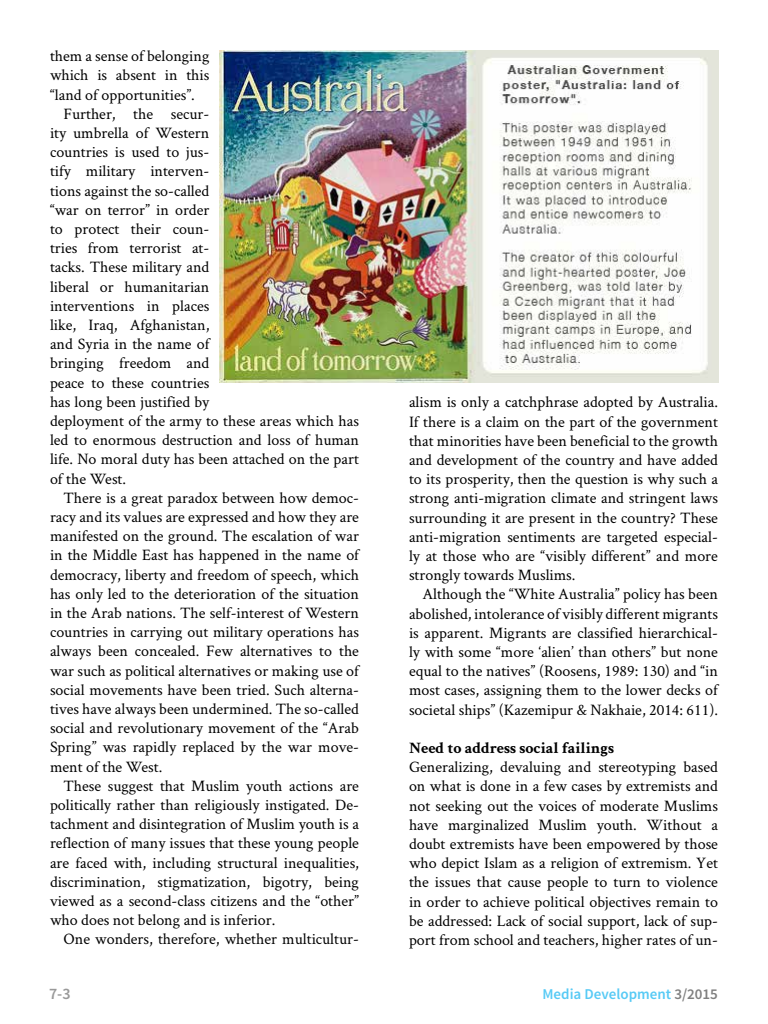
<style>
.page{position:relative;width:768px;height:1024px;background:#fff}
.page>*{position:absolute;margin:0;border:0;box-sizing:border-box;transform-origin:0 0}
.t1{font:16px/19.2px "Crimson Text";color:#000;text-align:justify}
.t2{font:700 16px "Crimson Text";color:#000}
.t3{font:600 16px "Source Sans Pro";color:#999}
.t4{font:600 15px "Source Sans Pro";color:#57caf5}
.s1{color:#808080}
</style>
<div class="page">
<img style="left:219px;top:50px;width:499px;height:333px">
<p class="t1" style="left:50px;top:46px;width:161px">them a sense of belonging which is absent in this “land of opportunities”.</p>
<p class="t1" style="left:50px;top:104px;width:311px;text-align:left;text-indent:14px">Further, the secur-<br>ity umbrella of Western<br>countries is used to jus-<br>tify military interven-<br>tions against the so-called<br>“war on terror” in order<br>to protect their coun-<br>tries from terrorist at-<br>tacks. These military and<br>liberal or humanitarian<br>interventions in places<br>like, Iraq, Afghanistan,<br>and Syria in the name of<br>bringing freedom and<br>peace to these countries<br>has long been justified by<br>deployment of the army to these areas which has led to enormous destruction and loss of human life. No moral duty has been attached on the part of the West.</p>
<p class="t1" style="left:50px;top:488px;width:311px;text-indent:14px">There is a great paradox between how democ&shy;racy and its values are expressed and how they are manifested on the ground. The escalation of war in the Middle East has happened in the name of democracy, liberty and freedom of speech, which has only led to the deterioration of the situation in the Arab nations. The self-interest of Western countries in carrying out military operations has always been concealed. Few alternatives to the war such as political alternatives or making use of social movements have been tried. Such alterna&shy;tives have always been undermined. The so-called social and revolutionary movement of the “Arab Spring” was rapidly replaced by the war move&shy;ment of the West.</p>
<p class="t1" style="left:50px;top:776px;width:311px;text-indent:14px">These suggest that Muslim youth actions are politically rather than religiously instigated. De&shy;tachment and disintegration of Muslim youth is a reflection of many issues that these young people are faced with, including structural inequalities, discrimination, stigmatization, bigotry, being viewed as a second-class citizens and the “other” who does not belong and is inferior.</p>
<p class="t1" style="left:64px;top:929px;width:297px">One wonders, therefore, whether multicultur-</p>
<p class="t1" style="left:409px;top:392px;width:311px">alism is only a catchphrase adopted by Australia.<br>If there is a claim on the part of the government that minorities have been beneficial to the growth and development of the country and have added to its prosperity, then the question is why such a strong anti-migration climate and stringent laws surrounding it are present in the country? These anti-migration sentiments are targeted especial&shy;ly at those who are “visibly different” and more strongly towards Muslims.</p>
<p class="t1" style="left:409px;top:584px;width:311px;text-indent:14px">Although the “White Australia” policy has been abolished, intolerance of visibly different migrants is apparent. Migrants are classified hierarchical&shy;ly with some “more ‘alien’ than others” but none equal to the natives” (Roosens, 1989: 130) and “in most cases, assigning them to the lower decks of societal ships” (Kazemipur &amp; Nakhaie, 2014: 611).</p>
<p class="t2" style="left:409px;top:738px;width:207px">Need to address social failings</p>
<p class="t1" style="left:409px;top:757px;width:311px">Generalizing, devaluing and stereotyping based on what is done in a few cases by extremists and not seeking out the voices of moderate Muslims have marginalized Muslim youth. Without a doubt extremists have been empowered by those who depict Islam as a religion of extremism. Yet the issues that cause people to turn to violence in order to achieve political objectives remain to be addressed: Lack of social support, lack of sup&shy;port from school and teachers, higher rates of un-</p>
<p class="t3" style="left:49px;top:984px;width:23px">7-3</p>
<p class="t4" style="left:543px;top:985px;width:177px">Media Development <span class="s1">3/2015</span></p>
</div>
